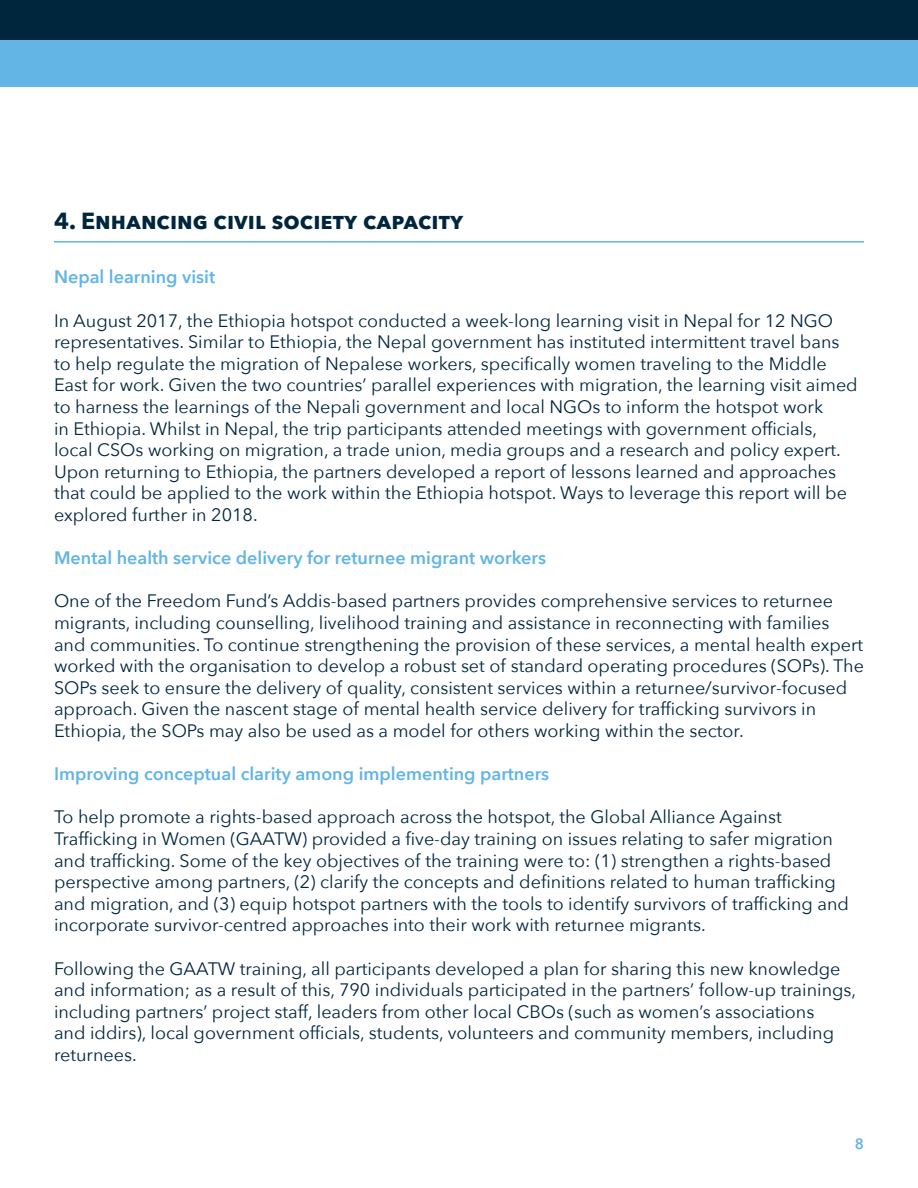
<style>
.page{position:relative;width:918px;height:1188px;background:#fff}
.page>*{position:absolute;margin:0;border:0;box-sizing:border-box;transform-origin:0 0}
.t1{font:700 23.25px "Avenir Next";color:#00263e}
.t2{font:18px/21.6px "Avenir Next";color:#00263e}
.t3{font:600 18px "Avenir Next";color:#62b5e5}
.t4{font:600 15px "Avenir Next";color:#62b5e5}
</style>
<div class="page">
<div style="left:0;top:0;width:918px;height:40px;background:#00263e"></div>
<div style="left:0;top:40px;width:918px;height:46px;background:#62b5e5"></div>
<hr style="left:54px;top:241px;width:810px;height:2px;background:#62b5e5">
<p class="t1" style="left:54px;top:201px;width:411px">4. Enhancing civil society capacity</p>
<p class="t3" style="left:54px;top:262px;width:163px">Nepal learning visit</p>
<p class="t2" style="left:54px;top:309px;width:805px">In August 2017, the Ethiopia hotspot conducted a week-long learning visit in Nepal for 12 NGO representatives. Similar to Ethiopia, the Nepal government has instituted intermittent travel bans to help regulate the migration of Nepalese workers, specifically women traveling to the Middle East for work. Given the two countries’ parallel experiences with migration, the learning visit aimed to harness the learnings of the Nepali government and local NGOs to inform the hotspot work<br>in Ethiopia. Whilst in Nepal, the trip participants attended meetings with government officials, local CSOs working on migration, a trade union, media groups and a research and policy expert.<br>Upon returning to Ethiopia, the partners developed a report of lessons learned and approaches that could be applied to the work within the Ethiopia hotspot. Ways to leverage this report will be explored further in 2018.</p>
<p class="t3" style="left:54px;top:543px;width:494px">Mental health service delivery for returnee migrant workers</p>
<p class="t2" style="left:54px;top:590px;width:812px">One of the Freedom Fund’s Addis-based partners provides comprehensive services to returnee migrants, including counselling, livelihood training and assistance in reconnecting with families and communities. To continue strengthening the provision of these services, a mental health expert worked with the organisation to develop a robust set of standard operating procedures (SOPs). The SOPs seek to ensure the delivery of quality, consistent services within a returnee/survivor-focused approach. Given the nascent stage of mental health service delivery for trafficking survivors in Ethiopia, the SOPs may also be used as a model for others working within the sector.</p>
<p class="t3" style="left:54px;top:759px;width:497px">Improving conceptual clarity among implementing partners</p>
<p class="t2" style="left:54px;top:806px;width:796px">To help promote a rights-based approach across the hotspot, the Global Alliance Against Trafficking in Women (GAATW) provided a five-day training on issues relating to safer migration and trafficking. Some of the key objectives of the training were to: (1) strengthen a rights-based perspective among partners, (2) clarify the concepts and definitions related to human trafficking and migration, and (3) equip hotspot partners with the tools to identify survivors of trafficking and incorporate survivor-centred approaches into their work with returnee migrants.</p>
<p class="t2" style="left:54px;top:957px;width:804px">Following the GAATW training, all participants developed a plan for sharing this new knowledge and information; as a result of this, 790 individuals participated in the partners’ follow-up trainings, including partners’ project staff, leaders from other local CBOs (such as women’s associations<br>and iddirs), local government officials, students, volunteers and community members, including returnees.</p>
<p class="t4" style="left:855px;top:1131px;width:11px">8</p>
</div>
